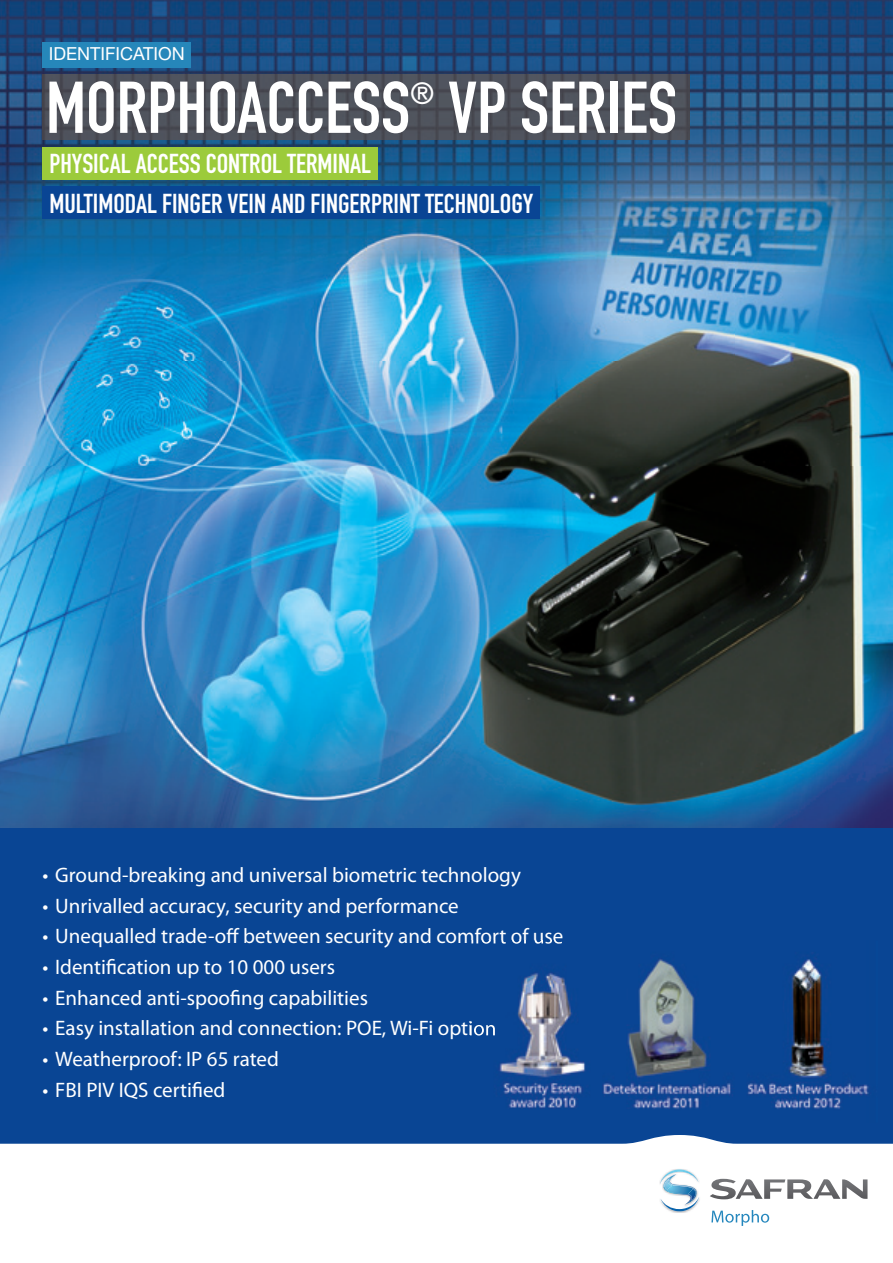
<style>
.page{position:relative;width:893px;height:1263px;background:#fff}
.page>*{position:absolute;margin:0;border:0;box-sizing:border-box;transform-origin:0 0}
.t1{font:72px "DIN Engschrift";color:#fff}
.t2{font:30.45px "DIN Engschrift";color:#fff}
.t3{font:27px/39.8px "DIN Engschrift";color:#fff}
.t4{font:21px "Myriad Pro";color:#fff}
.t5{font:18px "Helvetica Neue LT Pro";color:#fff}
</style>
<div class="page">
<img style="left:0;top:0;width:893px;height:828px">
<div style="left:0;top:828px;width:893px;height:435px;background:#094594"></div>
<svg style="left:0;top:1135px;width:893px;height:128px;background:#eef2f7"></svg>
<svg style="left:711px;top:1210px;width:58px;height:16px"></svg>
<svg style="left:710px;top:1179px;width:157px;height:20px;background:#b5b5b7"></svg>
<img style="left:659px;top:1169px;width:41px;height:44px">
<svg style="left:660px;top:1169px;width:39px;height:42px;background:#c4dbe9"></svg>
<img style="left:43px;top:75px;width:647px;height:65px">
<div style="left:43px;top:147px;width:335px;height:33px;background:#9ccb3b"></div>
<div style="left:43px;top:186px;width:497px;height:33px;background:#094594"></div>
<div style="left:43px;top:43px;width:148px;height:25px;background:#2687ba"></div>
<img style="left:499px;top:952px;width:370px;height:157px">
<img style="left:471px;top:940px;width:91px;height:4px">
<img style="left:471px;top:1021px;width:24px;height:15px">
<p class="t5" style="left:49px;top:43px;width:137px">IDENTIFICATION</p>
<h1 class="t1" style="left:46px;top:65px;width:366px">MORPHOACCESS</h1>
<h2 class="t2" style="left:410px;top:75px;width:26px">®</h2>
<h1 class="t1" style="left:448px;top:65px;width:231px">VP SERIES</h1>
<p class="t3" style="left:49px;top:144px;width:486px">PHYSICAL ACCESS CONTROL TERMINAL<br>MULTIMODAL FINGER VEIN AND FINGERPRINT TECHNOLOGY</p>
<p class="t4" style="left:43px;top:864px;width:480px">• Ground-breaking and universal biometric technology</p>
<p class="t4" style="left:43px;top:894px;width:418px">• Unrivalled accuracy, security and performance</p>
<p class="t4" style="left:43px;top:925px;width:522px">• Unequalled trade-off between security and comfort of use</p>
<p class="t4" style="left:43px;top:955px;width:294px">• Identification up to 10 000 users</p>
<p class="t4" style="left:43px;top:986px;width:327px">• Enhanced anti-spoofing capabilities</p>
<p class="t4" style="left:43px;top:1017px;width:455px">• Easy installation and connection: POE, Wi-Fi option</p>
<p class="t4" style="left:43px;top:1047px;width:238px">• Weatherproof: IP 65 rated</p>
<p class="t4" style="left:43px;top:1078px;width:184px">• FBI PIV IQS certified</p>
</div>
